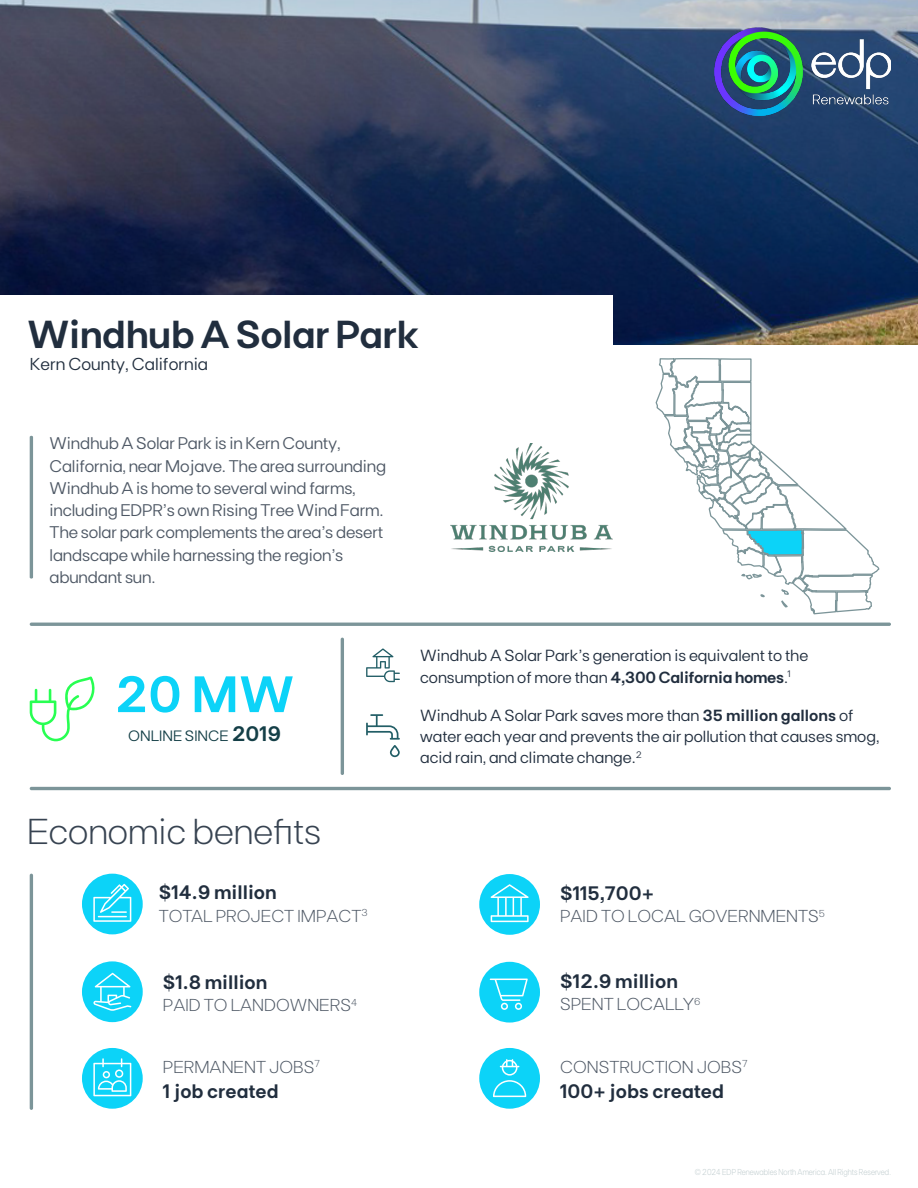
<style>
.page{position:relative;width:918px;height:1188px;background:#fff}
.page>*{position:absolute;margin:0;border:0;box-sizing:border-box;transform-origin:0 0}
.t1{font:600 51px "FT Base";color:#0cd3f8}
.t2{font:600 39px "FT Base";letter-spacing:-.02em;color:#212e3e}
.t3{font:300 36px "FT Base";color:#374351}
.t4{font:600 19.5px "FT Base";color:#212e3e}
.t5{font:300 17.25px "FT Base";color:#4e5865}
.t6{font:17.25px "FT Base";color:#212e3e}
.t7{font:16.8px "FT Base";letter-spacing:-.01em;color:#4e5865}
.t8{font:16.2px/21.3px "FT Base";color:#212e3e}
.t9{font:15px "FT Base";color:#143f47}
.t10{font:300 8.7px "FT Base";color:#bdcacc;scale:.85 1}
.s1{font-weight:600;font-size:21px}
.s2{font-weight:600}
</style>
<div class="page">
<img style="left:0;top:0;width:918px;height:345px">
<div style="left:0;top:295px;width:613px;height:100px;background:#fff"></div>
<svg style="left:366px;top:648px;width:34px;height:34px"></svg>
<svg style="left:366px;top:714px;width:34px;height:43px"></svg>
<hr style="left:30px;top:436px;width:3px;height:143px;background:#7c9599">
<hr style="left:30px;top:874px;width:3px;height:236px;background:#7c9599;border-radius:2px">
<div style="left:82px;top:874px;width:61px;height:60px;background:#0cd3f8;border-radius:50%"></div>
<svg style="left:93px;top:884px;width:38px;height:38px"></svg>
<div style="left:82px;top:961px;width:61px;height:61px;background:#0cd3f8;border-radius:50%"></div>
<svg style="left:93px;top:973px;width:38px;height:38px"></svg>
<div style="left:82px;top:1048px;width:61px;height:61px;background:#0cd3f8;border-radius:50%"></div>
<svg style="left:93px;top:1058px;width:38px;height:38px"></svg>
<div style="left:479px;top:962px;width:61px;height:61px;background:#0cd3f8;border-radius:50%"></div>
<svg style="left:490px;top:979px;width:38px;height:31px"></svg>
<div style="left:479px;top:1048px;width:61px;height:61px;background:#0cd3f8;border-radius:50%"></div>
<svg style="left:493px;top:1059px;width:33px;height:38px"></svg>
<div style="left:479px;top:874px;width:61px;height:61px;background:#0cd3f8;border-radius:50%"></div>
<svg style="left:491px;top:884px;width:38px;height:38px"></svg>
<hr style="left:341px;top:638px;width:3px;height:137px;background:#7c9599;border-radius:2px">
<hr style="left:30px;top:787px;width:861px;height:3px;background:#7c9599;border-radius:2px">
<hr style="left:30px;top:623px;width:861px;height:3px;background:#7c9599;border-radius:2px">
<svg style="left:30px;top:676px;width:65px;height:65px"></svg>
<svg style="left:655px;top:358px;width:225px;height:257px"></svg>
<img style="left:715px;top:27px;width:176px;height:88px">
<img style="left:451px;top:444px;width:162px;height:107px">
<p class="t2" style="left:27px;top:311px;width:394px">Windhub A Solar Park</p>
<p class="t6" style="left:30px;top:354px;width:180px">Kern County, California</p>
<p class="t7" style="left:50px;top:434px;width:292px">Windhub A Solar Park is in Kern County,</p>
<p class="t7" style="left:50px;top:456px;width:338px">California, near Mojave. The area surrounding</p>
<p class="t7" style="left:50px;top:478px;width:308px">Windhub A is home to several wind farms,</p>
<p class="t7" style="left:50px;top:501px;width:336px">including EDPR’s own Rising Tree Wind Farm.</p>
<p class="t7" style="left:50px;top:523px;width:335px">The solar park complements the area’s desert</p>
<p class="t7" style="left:50px;top:545px;width:295px">landscape while harnessing the region’s</p>
<p class="t7" style="left:50px;top:567px;width:108px">abundant sun.</p>
<p class="t1" style="left:114px;top:664px;width:182px">20 MW</p>
<p class="t9" style="left:128px;top:727px;width:155px">ONLINE SINCE <span class="s1">2019</span></p>
<p class="t3" style="left:27px;top:810px;width:296px">Economic benefits</p>
<p class="t4" style="left:159px;top:881px;width:120px">$14.9 million</p>
<p class="t5" style="left:159px;top:906px;width:210px">TOTAL PROJECT IMPACT<sup>3</sup></p>
<p class="t4" style="left:163px;top:971px;width:106px">$1.8 million</p>
<p class="t5" style="left:163px;top:995px;width:196px">PAID TO LANDOWNERS<sup>4</sup></p>
<p class="t5" style="left:163px;top:1057px;width:158px">PERMANENT JOBS<sup>7</sup></p>
<p class="t4" style="left:163px;top:1079px;width:117px">1 job created</p>
<p class="t8" style="left:420px;top:645px;width:390px">Windhub A Solar Park’s generation is equivalent to the consumption of more than <span class="s2">4,300 California homes</span>.<sup>1</sup></p>
<p class="t8" style="left:420px;top:704px;width:461px">Windhub A Solar Park saves more than <span class="s2">35 million gallons</span> of water each year and prevents the air pollution that causes smog, acid rain, and climate change.<sup>2</sup></p>
<p class="t4" style="left:560px;top:882px;width:95px">$115,700+</p>
<p class="t5" style="left:560px;top:906px;width:266px">PAID TO LOCAL GOVERNMENTS<sup>5</sup></p>
<p class="t4" style="left:560px;top:970px;width:119px">$12.9 million</p>
<p class="t5" style="left:560px;top:994px;width:142px">SPENT LOCALLY<sup>6</sup></p>
<p class="t5" style="left:560px;top:1057px;width:189px">CONSTRUCTION JOBS<sup>7</sup></p>
<p class="t4" style="left:560px;top:1079px;width:165px">100+ jobs created</p>
<p class="t10" style="left:695px;top:1167px;width:232px">© 2024 EDP Renewables North America. All Rights Reserved.</p>
</div>
